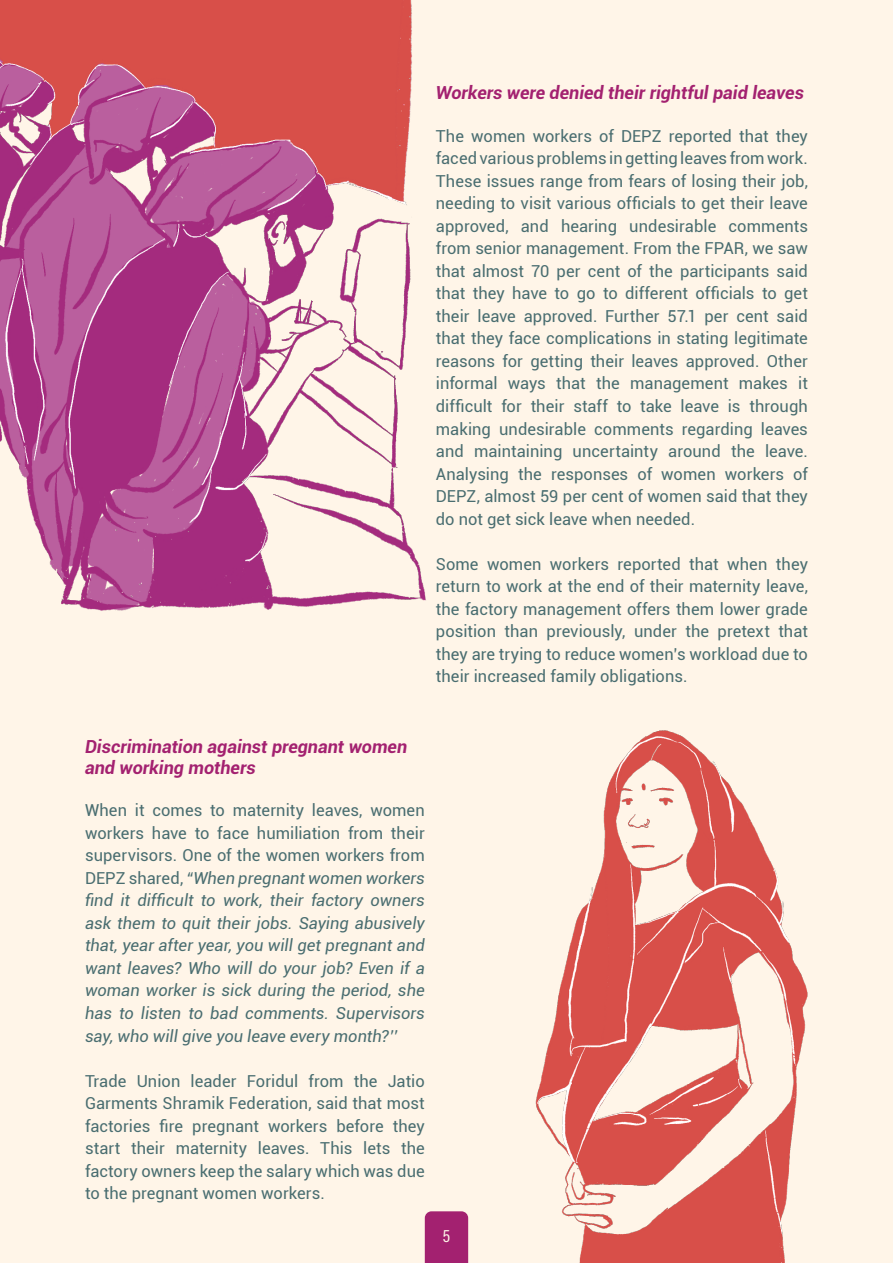
<style>
.page{position:relative;width:893px;height:1263px;background:#fff5e8}
.page>*{position:absolute;margin:0;border:0;box-sizing:border-box;transform-origin:0 0}
.t1{font:italic 700 18px/21px "Roboto";color:#a32170}
.t2{font:18px "Acumin Variable Concept";color:#fff5e8}
.t3{font:16.5px/22.5px "Roboto";letter-spacing:.005em;color:#496d70;text-align:justify}
.t4{font:italic 16.5px/22.5px "Roboto";color:#496d70;text-align:justify}
.s1{font-style:normal}
</style>
<div class="page">
<div style="left:425px;top:1211px;width:43px;height:52px;background:#a32170"></div>
<img style="left:535px;top:730px;width:273px;height:533px">
<img style="left:0;top:0;width:426px;height:611px">
<p class="t1" style="left:436px;top:81px;width:370px">Workers were denied their rightful paid leaves</p>
<p class="t3" style="left:436px;top:124px;width:374px">The women workers of DEPZ reported that they faced various problems in getting leaves from work.<br>These issues range from fears of losing their job, needing to visit various officials to get their leave approved, and hearing undesirable comments from senior management. From the FPAR, we saw that almost 70 per cent of the participants said that they have to go to different officials to get their leave approved. Further 57.1 per cent said that they face complications in stating legitimate reasons for getting their leaves approved. Other informal ways that the management makes it difficult for their staff to take leave is through making undesirable comments regarding leaves and maintaining uncertainty around the leave.<br>Analysing the responses of women workers of DEPZ, almost 59 per cent of women said that they do not get sick leave when needed.</p>
<p class="t3" style="left:436px;top:552px;width:374px">Some women workers reported that when they return to work at the end of their maternity leave, the factory management offers them lower grade position than previously, under the pretext that they are trying to reduce women’s workload due to their increased family obligations.</p>
<p class="t1" style="left:85px;top:735px;width:324px">Discrimination against pregnant women and working mothers</p>
<p class="t4" style="left:85px;top:799px;width:341px"><span class="s1">When it comes to maternity leaves, women workers have to face humiliation from their supervisors. One of the women workers from DEPZ shared,</span> “When pregnant women workers find it difficult to work, their factory owners ask them to quit their jobs. Saying abusively that, year after year, you will get pregnant and want leaves? Who will do your job? Even if a woman worker is sick during the period, she has to listen to bad comments. Supervisors say, who will give you leave every month?’’</p>
<p class="t3" style="left:85px;top:1069px;width:341px">Trade Union leader Foridul from the Jatio Garments Shramik Federation, said that most factories fire pregnant workers before they start their maternity leaves. This lets the factory owners keep the salary which was due to the pregnant women workers.</p>
<p class="t2" style="left:443px;top:1223px;width:9px">5</p>
</div>
